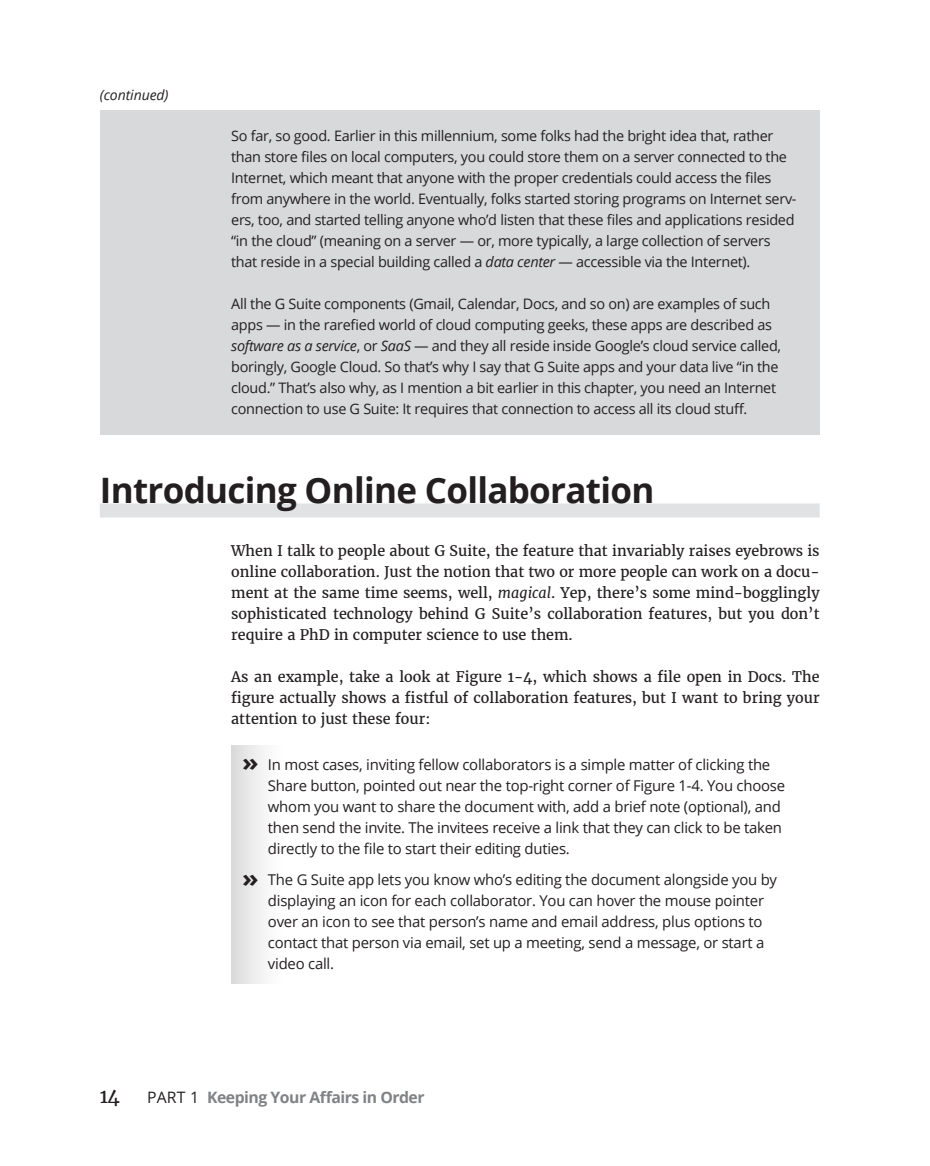
<style>
.page{position:relative;width:930px;height:1166px;background:#fff}
.page>*{position:absolute;margin:0;border:0;box-sizing:border-box;transform-origin:0 0}
.t1{font:700 35px "Open Sans";letter-spacing:-.02em;color:#231f20}
.t2{font:19.25px "Merriweather";color:#231f20}
.t3{font:700 15.75px "Open Sans";letter-spacing:-.03em;color:#808285}
.t4{font:14.88px/21px "Open Sans";letter-spacing:-.015em;color:#231f20}
.t5{font:14.35px/21px "Open Sans";letter-spacing:-.02em;color:#231f20}
.t6{font:14.35px/21px "Merriweather";color:#231f20;text-align:justify}
.t7{font:italic 14px "Open Sans";letter-spacing:-.005em;color:#231f20}
.s1{font-style:italic}
.s2{font-weight:700;font-size:24.5px}
.s3{font-weight:400;color:#231f20}
</style>
<div class="page">
<div style="left:100px;top:503px;width:719px;height:14px;background:#e1e2e4"></div>
<svg style="left:231px;top:745px;width:33px;height:115px"></svg>
<svg style="left:231px;top:860px;width:33px;height:123px"></svg>
<div style="left:100px;top:110px;width:719px;height:324px;background:#d8d9db"></div>
<p class="t7" style="left:100px;top:85px;width:70px">(continued)</p>
<p class="t5" style="left:231px;top:124px;width:566px">So far, so good. Earlier in this millennium, some folks had the bright idea that, rather than store files on local computers, you could store them on a server connected to the Internet, which meant that anyone with the proper credentials could access the files from anywhere in the world. Eventually, folks started storing programs on Internet serv&shy;ers, too, and started telling anyone who’d listen that these files and applications resided “in the cloud” (meaning on a server — or, more typically, a large collection of servers that reside in a special building called a <span class="s1">data center</span> — accessible via the Internet).</p>
<p class="t5" style="left:231px;top:292px;width:551px">All the G Suite components (Gmail, Calendar, Docs, and so on) are examples of such apps — in the rarefied world of cloud computing geeks, these apps are described as <span class="s1">software as a service</span>, or <span class="s1">SaaS</span> — and they all reside inside Google’s cloud service called, boringly, Google Cloud. So that’s why I say that G Suite apps and your data live “in the cloud.” That’s also why, as I mention a bit earlier in this chapter, you need an Internet connection to use G Suite: It requires that connection to access all its cloud stuff.</p>
<h1 class="t1" style="left:100px;top:466px;width:556px">Introducing Online Collaboration</h1>
<p class="t6" style="left:231px;top:540px;width:590px">When I talk to people about G Suite, the feature that invariably raises eyebrows is online collaboration. Just the notion that two or more people can work on a docu&shy;ment at the same time seems, well, <span class="s1">magical</span>. Yep, there’s some mind-bogglingly sophisticated technology behind G Suite’s collaboration features, but you don’t require a PhD in computer science to use them.</p>
<p class="t6" style="left:231px;top:666px;width:589px">As an example, take a look at Figure 1-4, which shows a file open in Docs. The figure actually shows a fistful of collaboration features, but I want to bring your attention to just these four:</p>
<p class="t4" style="left:268px;top:753px;width:518px;text-indent:-26px"><span class="s2">»</span> In most cases, inviting fellow collaborators is a simple matter of clicking the Share button, pointed out near the top-right corner of Figure 1-4. You choose whom you want to share the document with, add a brief note (optional), and then send the invite. The invitees receive a link that they can click to be taken directly to the file to start their editing duties.</p>
<p class="t4" style="left:268px;top:868px;width:510px;text-indent:-26px"><span class="s2">»</span> The G Suite app lets you know who’s editing the document alongside you by displaying an icon for each collaborator. You can hover the mouse pointer over an icon to see that person’s name and email address, plus options to contact that person via email, set up a meeting, send a message, or start a video call.</p>
<h2 class="t2" style="left:100px;top:1083px;width:22px">14</h2>
<p class="t3" style="left:147px;top:1086px;width:279px"><span class="s3">PART 1</span> Keeping Your Affairs in Order</p>
</div>
